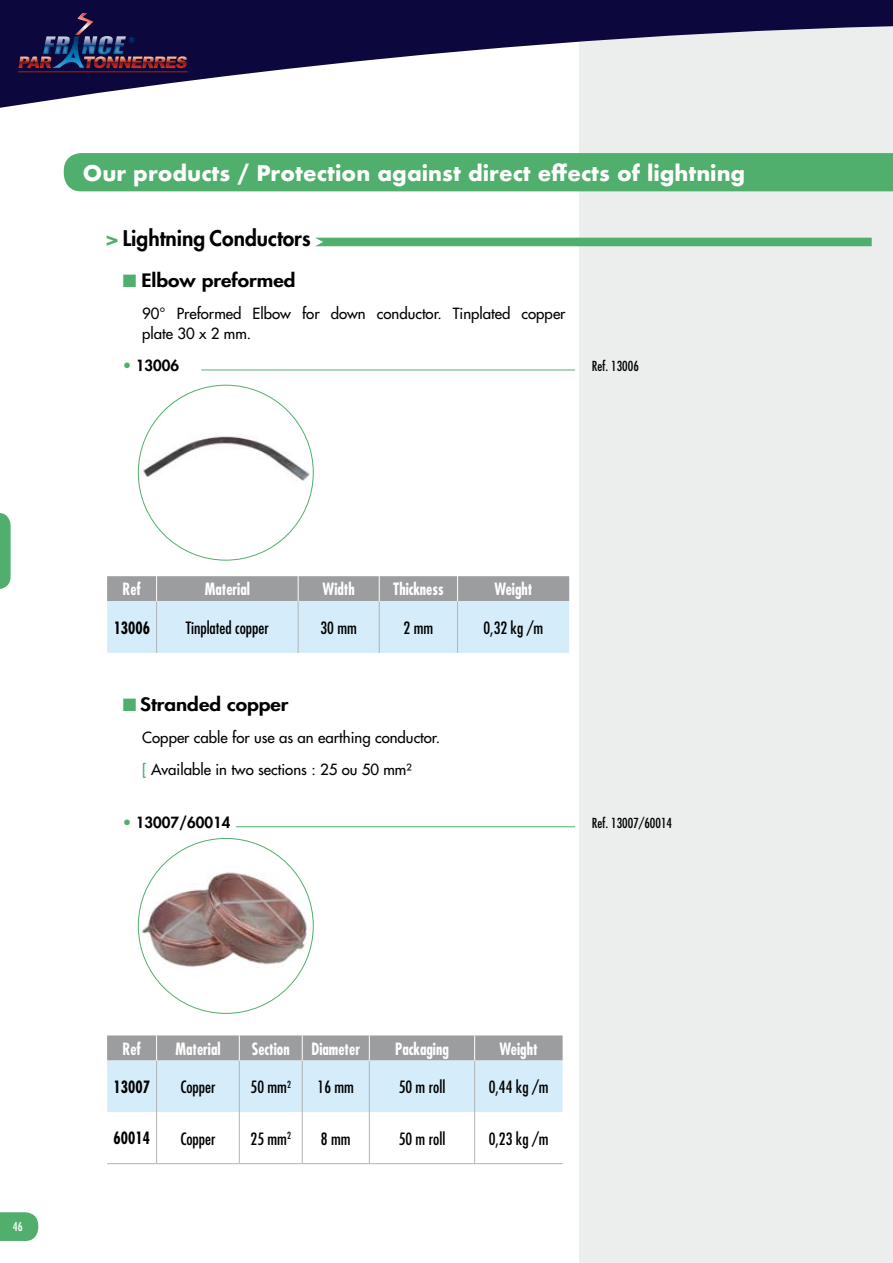
<style>
.page{position:relative;width:893px;height:1263px;background:#fff}
.page>*{position:absolute;margin:0;border:0;box-sizing:border-box;transform-origin:0 0}
.t1{font:700 21px "Futura";color:#fff}
.t2{font:800 21px "Futura";color:#000}
.t3{font:800 18px "Futura";color:#000;scale:1.15 1}
.t4{font:condensed 16.5px "Futura";color:#000}
.t5{font:700 condensed 16.5px "Futura";color:#fff;scale:.9 1}
.t6{font:700 condensed 16.5px "Futura";color:#000;scale:.9 1}
.t7{font:15px/19.5px "Futura";color:#000}
.t8{font:800 15px "Futura";color:#000}
.t9{font:condensed 13.5px "Futura";color:#000}
.t10{font:condensed 12px "Futura";color:#fff}
.s1{color:#50af6c}
.s2{font-weight:400;color:#50af6c}
</style>
<div class="page">
<div style="left:579px;top:0;width:314px;height:1263px;background:#eceded"></div>
<svg style="left:0;top:0;width:892px;height:108px"></svg>
<div style="left:64px;top:153px;width:829px;height:38px;background:#50af6c"></div>
<hr style="left:18px;top:72px;width:170px;height:1px;background:#310e0d">
<svg style="left:18px;top:13px;width:170px;height:59px;background:#281d49"></svg>
<svg style="left:0;top:513px;width:11px;height:76px"></svg>
<svg style="left:0;top:1212px;width:38px;height:29px"></svg>
<svg style="left:892px;top:0;width:1px;height:27px"></svg>
<div style="left:315px;top:238px;width:557px;height:8px;background:#50af6c"></div>
<hr style="left:201px;top:370px;width:374px;height:1px;background:#50af6c">
<hr style="left:236px;top:826px;width:339px;height:1px;background:#50af6c">
<hr style="left:156px;top:1112px;width:1px;height:51px;background:#b1b3b4">
<hr style="left:239px;top:1112px;width:1px;height:51px;background:#b1b3b4">
<hr style="left:302px;top:1112px;width:1px;height:51px;background:#b1b3b4">
<hr style="left:369px;top:1112px;width:1px;height:51px;background:#b1b3b4">
<hr style="left:474px;top:1112px;width:1px;height:51px;background:#b1b3b4">
<hr style="left:107px;top:1163px;width:50px;height:1px;background:#b1b3b4">
<hr style="left:157px;top:1163px;width:82px;height:1px;background:#b1b3b4">
<hr style="left:239px;top:1163px;width:63px;height:1px;background:#b1b3b4">
<hr style="left:302px;top:1163px;width:67px;height:1px;background:#b1b3b4">
<hr style="left:369px;top:1163px;width:106px;height:1px;background:#b1b3b4">
<hr style="left:475px;top:1163px;width:88px;height:1px;background:#b1b3b4">
<svg style="left:107px;top:1035px;width:456px;height:77px;background:#c3d3dc"></svg>
<svg style="left:107px;top:576px;width:462px;height:77px;background:#c2d3dc"></svg>
<img style="left:138px;top:399px;width:175px;height:146px">
<img style="left:138px;top:839px;width:175px;height:170px">
<p class="t1" style="left:83px;top:158px;width:664px">Our products / Protection against direct effects of lightning</p>
<p class="t2" style="left:106px;top:225px;width:206px"><span class="s1">&gt;</span> Lightning Conductors</p>
<p class="t3" style="left:123px;top:269px;width:152px"><span class="s1">■</span> Elbow preformed</p>
<p class="t7" style="left:142px;top:304px;width:425px">90° Preformed Elbow for down conductor. Tinplated copper plate 30 x 2 mm.</p>
<p class="t8" style="left:123px;top:356px;width:58px"><span class="s2">•</span> 13006</p>
<p class="t9" style="left:592px;top:357px;width:49px">Ref. 13006</p>
<p class="t5" style="left:123px;top:579px;width:22px">Ref</p>
<p class="t5" style="left:205px;top:579px;width:52px">Material</p>
<p class="t5" style="left:323px;top:579px;width:37px">Width</p>
<p class="t5" style="left:393px;top:579px;width:57px">Thickness</p>
<p class="t5" style="left:494px;top:579px;width:44px">Weight</p>
<p class="t6" style="left:114px;top:617px;width:42px">13006</p>
<p class="t4" style="left:186px;top:617px;width:85px">Tinplated copper</p>
<p class="t4" style="left:320px;top:617px;width:38px">30 mm</p>
<p class="t4" style="left:404px;top:617px;width:31px">2 mm</p>
<p class="t4" style="left:483px;top:617px;width:61px">0,32 kg /m</p>
<p class="t3" style="left:123px;top:693px;width:146px"><span class="s1">■</span> Stranded copper</p>
<p class="t7" style="left:142px;top:721px;width:299px;line-height:32.2px">Copper cable for use as an earthing conductor. <span class="s1">[</span> Available in two sections : 25 ou 50 mm²</p>
<p class="t8" style="left:123px;top:813px;width:109px"><span class="s2">•</span> 13007/60014</p>
<p class="t9" style="left:592px;top:814px;width:82px">Ref. 13007/60014</p>
<p class="t10" style="left:13px;top:1219px;width:11px">46</p>
<p class="t5" style="left:123px;top:1038px;width:22px">Ref</p>
<p class="t5" style="left:175px;top:1038px;width:52px">Material</p>
<p class="t5" style="left:252px;top:1038px;width:44px">Section</p>
<p class="t5" style="left:312px;top:1038px;width:55px">Diameter</p>
<p class="t5" style="left:395px;top:1038px;width:61px">Packaging</p>
<p class="t5" style="left:500px;top:1038px;width:44px">Weight</p>
<p class="t6" style="left:114px;top:1076px;width:42px">13007</p>
<p class="t4" style="left:180px;top:1076px;width:37px">Copper</p>
<p class="t4" style="left:251px;top:1076px;width:42px">50 mm<sup>2</sup></p>
<p class="t4" style="left:318px;top:1076px;width:38px">16 mm</p>
<p class="t4" style="left:399px;top:1076px;width:48px">50 m roll</p>
<p class="t4" style="left:489px;top:1076px;width:61px">0,44 kg /m</p>
<p class="t6" style="left:114px;top:1128px;width:42px">60014</p>
<p class="t4" style="left:180px;top:1128px;width:37px">Copper</p>
<p class="t4" style="left:251px;top:1128px;width:42px">25 mm<sup>2</sup></p>
<p class="t4" style="left:321px;top:1128px;width:31px">8 mm</p>
<p class="t4" style="left:399px;top:1128px;width:48px">50 m roll</p>
<p class="t4" style="left:489px;top:1128px;width:61px">0,23 kg /m</p>
</div>
